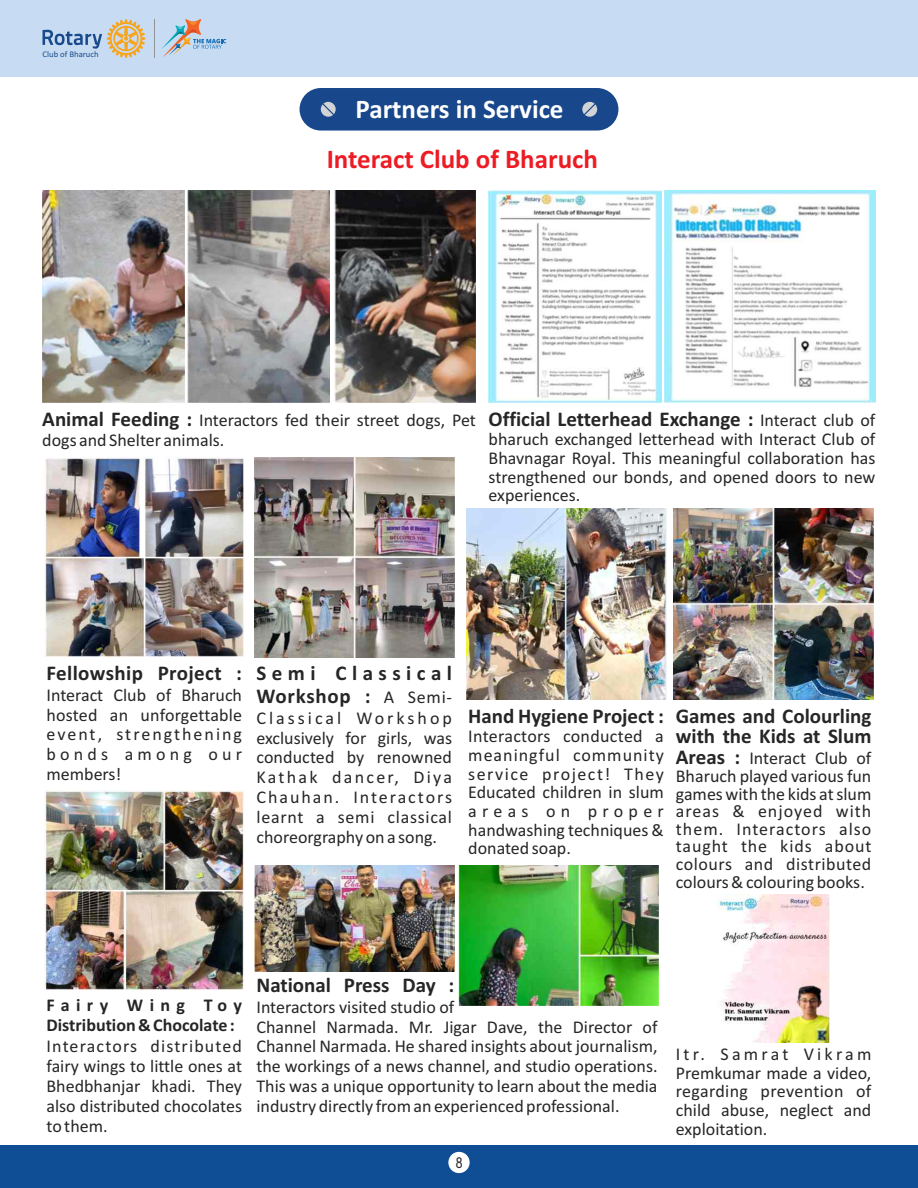
<style>
.page{position:relative;width:918px;height:1188px;background:#fff}
.page>*{position:absolute;margin:0;border:0;box-sizing:border-box;transform-origin:0 0}
.t1{font:700 27px "Calibri";color:#ed1c24}
.t2{font:700 27px "Calibri";color:#fff}
.t3{font:700 21px/20.5px "Calibri";color:#262626}
.t4{font:700 21px/23.1px "Calibri";letter-spacing:.26em;color:#262626}
.t5{font:700 21px "Calibri";letter-spacing:.02em;color:#262626}
.t6{font:18px/19.8px "Calibri";color:#262626;text-align:justify}
.t7{font:700 18px/19.8px "Calibri";color:#262626}
.t8{font:15px "Arial Narrow";color:#231f20}
.t9{font:8.7px "Calibri";color:#194b8c}
.s1{font-weight:700;font-size:21px}
.s2{font-weight:400;font-size:18px}
</style>
<div class="page">
<div style="left:0;top:0;width:918px;height:77px;background:#c7dcf2"></div>
<svg style="left:43px;top:19px;width:102px;height:39px"></svg>
<hr style="left:155px;top:19px;width:1px;height:38px;background:#909496">
<svg style="left:162px;top:19px;width:64px;height:38px"></svg>
<div style="left:0;top:1145px;width:918px;height:43px;background:#0f4e94"></div>
<div style="left:448px;top:1152px;width:22px;height:21px;background:#fff;border-radius:50%"></div>
<div style="left:300px;top:88px;width:318px;height:43px;background:#18488b;border-radius:21px"></div>
<svg style="left:321px;top:102px;width:15px;height:15px"></svg>
<svg style="left:582px;top:102px;width:15px;height:15px"></svg>
<img style="left:42px;top:190px;width:142px;height:213px">
<img style="left:188px;top:190px;width:141px;height:213px">
<img style="left:334px;top:190px;width:142px;height:213px">
<img style="left:489px;top:190px;width:172px;height:213px">
<img style="left:665px;top:190px;width:211px;height:213px">
<img style="left:45px;top:458px;width:199px;height:199px">
<img style="left:255px;top:458px;width:199px;height:199px">
<img style="left:466px;top:509px;width:200px;height:191px">
<img style="left:674px;top:509px;width:200px;height:191px">
<img style="left:44px;top:791px;width:200px;height:199px">
<img style="left:255px;top:865px;width:199px;height:106px">
<img style="left:459px;top:865px;width:200px;height:140px">
<img style="left:717px;top:894px;width:113px;height:149px">
<p class="t9" style="left:43px;top:50px;width:58px">Club of Bharuch</p>
<h1 class="t2" style="left:355px;top:98px;width:210px">Partners in Service</h1>
<h1 class="t1" style="left:327px;top:148px;width:273px">Interact Club of Bharuch</h1>
<p class="t6" style="left:42px;top:411px;width:435px;line-height:20.5px"><span class="s1">Animal Feeding :</span> Interactors fed their street dogs, Pet dogs and Shelter animals.</p>
<p class="t3" style="left:489px;top:410px;width:388px">Official Letterhead Exchange : <span class="s2">Interact club of</span></p>
<p class="t6" style="left:489px;top:431px;width:388px;line-height:18.8px">bharuch exchanged letterhead with Interact Club of Bhavnagar Royal. This meaningful collaboration has strengthened our bonds, and opened doors to new experiences.</p>
<p class="t5" style="left:47px;top:665px;width:197px">Fellowship Project :</p>
<p class="t6" style="left:47px;top:686px;width:197px">Interact Club of Bharuch hosted an unforgettable event, strengthening bonds among our members!</p>
<p class="t4" style="left:257px;top:664px;width:197px">Semi Classical<br>Workshop : <span class="s2">A Semi-</span></p>
<p class="t6" style="left:256px;top:710px;width:197px">Classical Workshop exclusively for girls, was conducted by renowned Kathak dancer, Diya Chauhan. Interactors learnt a semi classical choreorgraphy on a song.</p>
<p class="t3" style="left:468px;top:707px;width:197px">Hand Hygiene Project :</p>
<p class="t6" style="left:468px;top:728px;width:197px;line-height:18.8px">Interactors conducted a meaningful community service project! They Educated children in slum areas on proper handwashing techniques &amp; donated soap.</p>
<p class="t3" style="left:676px;top:707px;width:197px">Games and Colourling with the Kids at Slum</p>
<p class="t6" style="left:676px;top:751px;width:197px;line-height:17.7px"><span class="s1">Areas :</span> Interact Club of Bharuch played various fun games with the kids at slum areas &amp; enjoyed with them. Interactors also taught the kids about colours and distributed colours &amp; colouring books.</p>
<p class="t7" style="left:47px;top:996px;width:197px">Fairy Wing Toy<br>Distribution &amp; Chocolate :</p>
<p class="t6" style="left:47px;top:1038px;width:197px">Interactors distributed fairy wings to little ones at Bhedbhanjar khadi. They also distributed chocolates to them.</p>
<p class="t3" style="left:257px;top:977px;width:199px">National Press Day :</p>
<p class="t6" style="left:256px;top:998px;width:403px;text-align:left">Interactors visited studio of<br>Channel Narmada. Mr. Jigar Dave, the Director of Channel Narmada. He shared insights about journalism, the workings of a news channel, and studio operations.<br>This was a unique opportunity to learn about the media industry directly from an experienced professional.</p>
<p class="t8" style="left:456px;top:1157px;width:8px">8</p>
<p class="t6" style="left:676px;top:1046px;width:197px;line-height:18.8px">Itr. Samrat Vikram Premkumar made a video, regarding prevention of child abuse, neglect and exploitation.</p>
</div>
